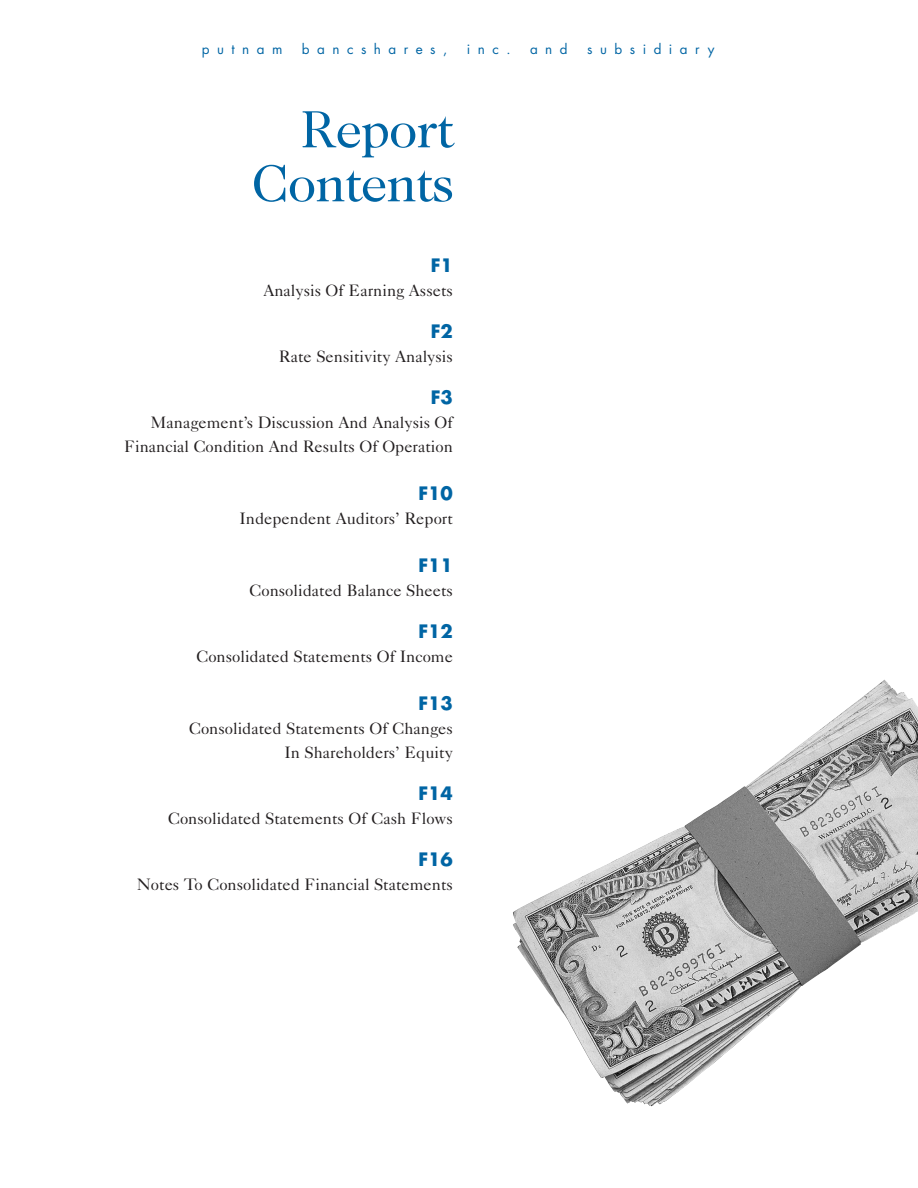
<style>
.page{position:relative;width:918px;height:1188px;background:#fff}
.page>*{position:absolute;margin:0;border:0;box-sizing:border-box;transform-origin:0 0}
.t1{font:54px/54px "Caslon";letter-spacing:-.015em;color:#0065a4;text-align:right}
.t2{font:700 18px "Futura";color:#0065a4}
.t3{font:16.5px/24px "Caslon Five Forty";color:#231f20;text-align:right}
.t4{font:13.5px "Futura";letter-spacing:.555em;color:#0065a4}
</style>
<div class="page">
<img style="left:513px;top:680px;width:405px;height:426px">
<p class="t4" style="left:202px;top:43px;width:82px">putnam</p>
<p class="t4" style="left:302px;top:43px;width:147px">bancshares,</p>
<p class="t4" style="left:467px;top:43px;width:45px">inc.</p>
<p class="t4" style="left:530px;top:43px;width:39px">and</p>
<p class="t4" style="left:587px;top:43px;width:129px">subsidiary</p>
<h1 class="t1" style="left:252px;top:107px;width:203px">Report<br>Contents</h1>
<p class="t2" style="left:431px;top:257px;width:24px">F1</p>
<p class="t3" style="left:263px;top:280px;width:191px">Analysis Of Earning Assets</p>
<p class="t2" style="left:431px;top:323px;width:24px">F2</p>
<p class="t3" style="left:279px;top:346px;width:176px">Rate Sensitivity Analysis</p>
<p class="t2" style="left:431px;top:389px;width:24px">F3</p>
<p class="t3" style="left:124px;top:412px;width:330px">Management’s Discussion And Analysis Of<br>Financial Condition And Results Of Operation</p>
<p class="t2" style="left:419px;top:485px;width:36px">F10</p>
<p class="t3" style="left:239px;top:508px;width:215px">Independent Auditors’ Report</p>
<p class="t2" style="left:419px;top:557px;width:36px">F11</p>
<p class="t3" style="left:250px;top:580px;width:205px">Consolidated Balance Sheets</p>
<p class="t2" style="left:419px;top:623px;width:36px">F12</p>
<p class="t3" style="left:196px;top:646px;width:258px">Consolidated Statements Of Income</p>
<p class="t2" style="left:419px;top:695px;width:36px">F13</p>
<p class="t3" style="left:189px;top:718px;width:265px">Consolidated Statements Of Changes<br>In Shareholders’ Equity</p>
<p class="t2" style="left:419px;top:785px;width:36px">F14</p>
<p class="t3" style="left:168px;top:808px;width:286px">Consolidated Statements Of Cash Flows</p>
<p class="t2" style="left:419px;top:851px;width:36px">F16</p>
<p class="t3" style="left:137px;top:874px;width:317px">Notes To Consolidated Financial Statements</p>
</div>
